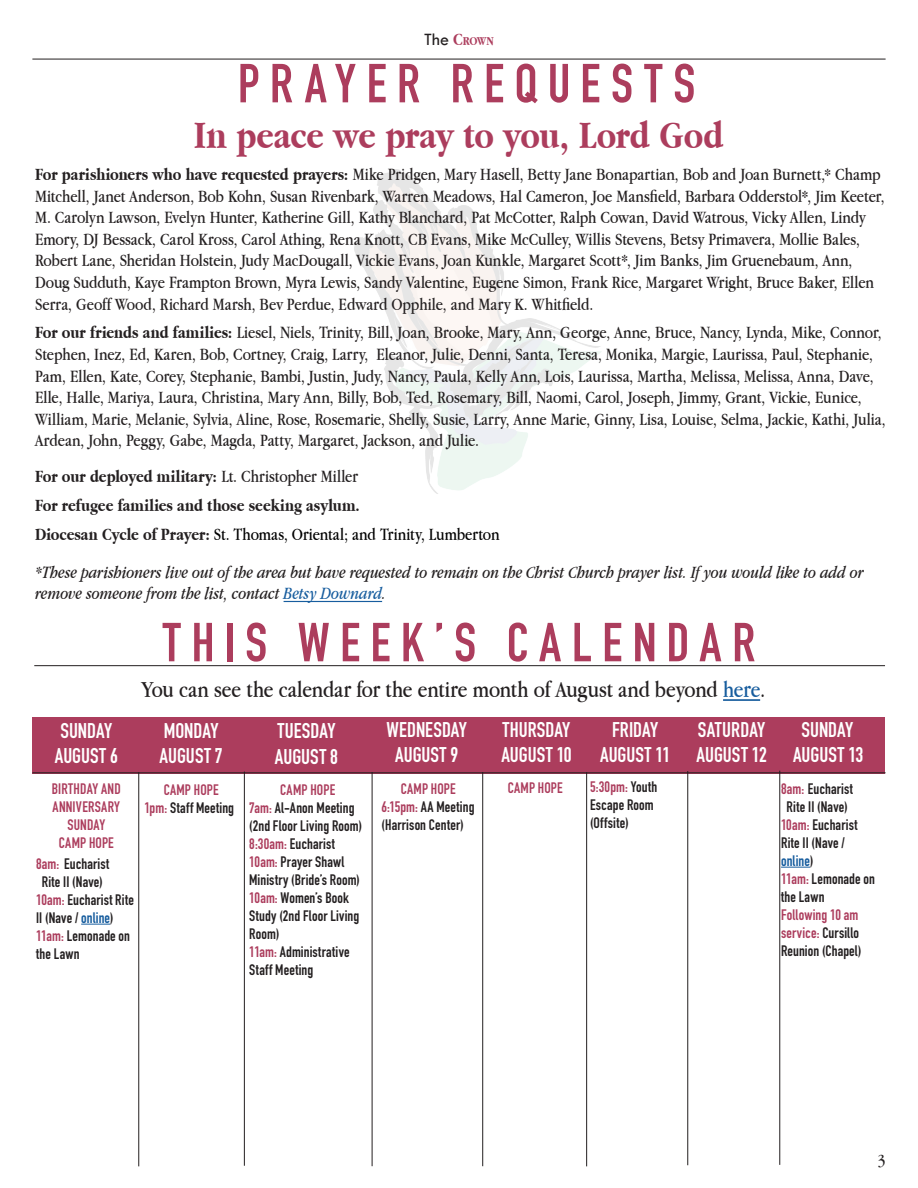
<style>
.page{position:relative;width:918px;height:1188px;background:#fff}
.page>*{position:absolute;margin:0;border:0;box-sizing:border-box;transform-origin:0 0}
.t1{font:700 54px "DIN Condensed";letter-spacing:.195em;color:#ac3d5d}
.t2{font:700 40.5px "Apple Garamond";letter-spacing:-.01em;color:#ac3d5d}
.t3{font:24px "Apple Garamond";letter-spacing:-.01em;color:#231f20}
.t4{font:700 21px "DIN Condensed";color:#fff}
.t5{font:18px/21.6px "Apple Garamond";color:#231f20}
.t6{font:italic 18px/21.6px "Apple Garamond";letter-spacing:-.005em;color:#231f20}
.t7{font:700 18px "Apple Garamond";color:#231f20}
.t8{font:18px "Apple Garamond";color:#000}
.t9{font:700 15px/18px "DIN Condensed";letter-spacing:.01em;color:#231f20}
.t10{font:700 15px/18px "DIN Condensed";letter-spacing:.01em;color:#ac3d5d;text-align:center}
.t11{font:700 12.6px "Apple Garamond";color:#ac3d5d}
.s1{font-family:"Tw Cen";font-weight:400;font-size:18px;color:#231f20}
.s2{font-size:18px}
.s3{font-weight:700}
.s4{font-weight:400}
.s5{font-weight:700;color:#231f20}
.s6{color:#175d9e}
.s7{color:#ac3d5d}
.s8{color:#231f20}
</style>
<div class="page">
<hr style="left:32px;top:59px;width:854px;height:1px;background:#231f20">
<div style="left:33px;top:717px;width:852px;height:56px;background:#ac3d5d"></div>
<img style="left:354px;top:169px;width:247px;height:325px">
<hr style="left:244px;top:772px;width:1px;height:394px;background:#231f20">
<hr style="left:779px;top:771px;width:1px;height:394px;background:#231f20">
<hr style="left:586px;top:772px;width:1px;height:394px;background:#231f20">
<hr style="left:482px;top:772px;width:1px;height:394px;background:#231f20">
<hr style="left:372px;top:772px;width:1px;height:394px;background:#231f20">
<hr style="left:723px;top:699px;width:37px;height:2px;background:#175d9e">
<svg style="left:781px;top:867px;width:29px;height:1px"></svg>
<hr style="left:687px;top:771px;width:1px;height:394px;background:#231f20">
<hr style="left:138px;top:772px;width:1px;height:394px;background:#231f20">
<hr style="left:34px;top:665px;width:851px;height:1px;background:#231f20">
<hr style="left:32px;top:772px;width:854px;height:1px;background:#231f20">
<svg style="left:81px;top:924px;width:29px;height:1px"></svg>
<hr style="left:284px;top:601px;width:98px;height:1px;background:#175d9e">
<p class="t11" style="left:424px;top:34px;width:71px"><span class="s1">The</span> <span class="s2">C</span>ROWN</p>
<p class="t1" style="left:238px;top:47px;width:459px">PRAYER REQUESTS</p>
<p class="t2" style="left:194px;top:113px;width:531px">In peace we pray to you, Lord God</p>
<p class="t5" style="left:35px;top:163px;width:851px"><span class="s3">For parishioners who have requested prayers:</span> Mike Pridgen, Mary Hasell, Betty Jane Bonapartian, Bob and Joan Burnett,* Champ Mitchell, Janet Anderson, Bob Kohn, Susan Rivenbark, Warren Meadows, Hal Cameron, Joe Mansfield, Barbara Odderstol*, Jim Keeter, M. Carolyn Lawson, Evelyn Hunter, Katherine Gill, Kathy Blanchard, Pat McCotter, Ralph Cowan, David Watrous, Vicky Allen, Lindy Emory, DJ Bessack, Carol Kross, Carol Athing, Rena Knott, CB Evans, Mike McCulley, Willis Stevens, Betsy Primavera, Mollie Bales, Robert Lane, Sheridan Holstein, Judy MacDougall, Vickie Evans, Joan Kunkle, Margaret Scott*, Jim Banks, Jim Gruenebaum, Ann, Doug Sudduth, Kaye Frampton Brown, Myra Lewis, Sandy Valentine, Eugene Simon, Frank Rice, Margaret Wright, Bruce Baker, Ellen Serra, Geoff Wood, Richard Marsh, Bev Perdue, Edward Opphile, and Mary K. Whitfield.</p>
<p class="t5" style="left:35px;top:322px;width:852px"><span class="s3">For our friends and families:</span> Liesel, Niels, Trinity, Bill, Joan, Brooke, Mary, Ann, George, Anne, Bruce, Nancy, Lynda, Mike, Connor, Stephen, Inez, Ed, Karen, Bob, Cortney, Craig, Larry, Eleanor, Julie, Denni, Santa, Teresa, Monika, Margie, Laurissa, Paul, Stephanie, Pam, Ellen, Kate, Corey, Stephanie, Bambi, Justin, Judy, Nancy, Paula, Kelly Ann, Lois, Laurissa, Martha, Melissa, Melissa, Anna, Dave, Elle, Halle, Mariya, Laura, Christina, Mary Ann, Billy, Bob, Ted, Rosemary, Bill, Naomi, Carol, Joseph, Jimmy, Grant, Vickie, Eunice, William, Marie, Melanie, Sylvia, Aline, Rose, Rosemarie, Shelly, Susie, Larry, Anne Marie, Ginny, Lisa, Louise, Selma, Jackie, Kathi, Julia, Ardean, John, Peggy, Gabe, Magda, Patty, Margaret, Jackson, and Julie.</p>
<p class="t7" style="left:35px;top:467px;width:324px">For our deployed military: <span class="s4">Lt. Christopher Miller</span></p>
<p class="t7" style="left:35px;top:495px;width:326px">For refugee families and those seeking asylum.</p>
<p class="t8" style="left:35px;top:524px;width:466px"><span class="s5">Diocesan Cycle of Prayer:</span> St. Thomas, Oriental; and Trinity, Lumberton</p>
<p class="t6" style="left:35px;top:561px;width:830px">*These parishioners live out of the area but have requested to remain on the Christ Church prayer list. If you would like to add or remove someone from the list, contact <span class="s6">Betsy Downard</span>.</p>
<p class="t4" style="left:60px;top:717px;width:53px">SUNDAY</p>
<p class="t4" style="left:55px;top:742px;width:65px">AUGUST 6</p>
<p class="t1" style="left:163px;top:606px;width:594px">THIS WEEK’S CALENDAR</p>
<p class="t3" style="left:142px;top:675px;width:625px">You can see the calendar for the entire month of August and beyond <span class="s6">here</span>.</p>
<p class="t4" style="left:698px;top:716px;width:69px">SATURDAY</p>
<p class="t4" style="left:697px;top:741px;width:72px">AUGUST 12</p>
<p class="t4" style="left:387px;top:716px;width:82px">WEDNESDAY</p>
<p class="t4" style="left:395px;top:741px;width:65px">AUGUST 9</p>
<p class="t4" style="left:503px;top:716px;width:69px">THURSDAY</p>
<p class="t4" style="left:501px;top:741px;width:72px">AUGUST 10</p>
<p class="t4" style="left:612px;top:716px;width:48px">FRIDAY</p>
<p class="t4" style="left:600px;top:741px;width:72px">AUGUST 11</p>
<p class="t4" style="left:164px;top:716px;width:56px">MONDAY</p>
<p class="t4" style="left:160px;top:741px;width:65px">AUGUST 7</p>
<p class="t4" style="left:278px;top:717px;width:59px">TUESDAY</p>
<p class="t4" style="left:275px;top:742px;width:65px">AUGUST 8</p>
<p class="t10" style="left:52px;top:779px;width:70px">BIRTHDAY AND</p>
<p class="t10" style="left:53px;top:797px;width:69px">ANNIVERSARY<br>SUNDAY</p>
<p class="t10" style="left:59px;top:833px;width:57px">CAMP HOPE</p>
<p class="t9" style="left:36px;top:854px;width:75px"><span class="s7">8am:</span> Eucharist</p>
<p class="t9" style="left:42px;top:872px;width:63px">Rite II (Nave)</p>
<p class="t9" style="left:36px;top:890px;width:99px"><span class="s7">10am:</span> Eucharist Rite</p>
<p class="t9" style="left:36px;top:908px;width:79px">II (Nave / <span class="s6">online</span>)</p>
<p class="t9" style="left:36px;top:926px;width:95px"><span class="s7">11am:</span> Lemonade on the Lawn</p>
<p class="t10" style="left:164px;top:781px;width:57px">CAMP HOPE</p>
<p class="t10" style="left:508px;top:779px;width:57px">CAMP HOPE</p>
<p class="t9" style="left:144px;top:799px;width:91px"><span class="s7">1pm:</span> Staff Meeting</p>
<p class="t10" style="left:401px;top:780px;width:57px">CAMP HOPE</p>
<p class="t9" style="left:382px;top:798px;width:94px"><span class="s7">6:15pm:</span> AA Meeting (Harrison Center)</p>
<p class="t10" style="left:280px;top:780px;width:57px">CAMP HOPE</p>
<p class="t9" style="left:249px;top:798px;width:114px"><span class="s7">7am:</span> Al-Anon Meeting (2nd Floor Living Room)</p>
<p class="t9" style="left:249px;top:834px;width:87px"><span class="s7">8:30am:</span> Eucharist</p>
<p class="t9" style="left:249px;top:852px;width:112px"><span class="s7">10am:</span> Prayer Shawl<br>Ministry (Bride’s Room)</p>
<p class="t9" style="left:249px;top:888px;width:112px"><span class="s7">10am:</span> Women’s Book<br>Study (2nd Floor Living<br>Room)</p>
<p class="t9" style="left:249px;top:942px;width:102px"><span class="s7">11am:</span> Administrative<br>Staff Meeting</p>
<p class="t10" style="left:590px;top:778px;width:69px">5:30pm: <span class="s8">Youth</span></p>
<p class="t9" style="left:590px;top:796px;width:65px">Escape Room (Offsite)</p>
<p class="t4" style="left:801px;top:716px;width:53px">SUNDAY</p>
<p class="t4" style="left:793px;top:741px;width:72px">AUGUST 13</p>
<p class="t9" style="left:781px;top:779px;width:73px"><span class="s7">8am:</span> Eucharist</p>
<p class="t9" style="left:787px;top:797px;width:63px">Rite II (Nave)</p>
<p class="t9" style="left:781px;top:815px;width:78px"><span class="s7">10am:</span> Eucharist<br>Rite II (Nave / <span class="s6">online</span>)</p>
<p class="t9" style="left:781px;top:869px;width:95px"><span class="s7">11am:</span> Lemonade on the Lawn</p>
<p class="t9" style="left:781px;top:905px;width:82px"><span class="s7">Following 10 am service:</span> Cursillo<br>Reunion (Chapel)</p>
<p class="t5" style="left:878px;top:1149px;width:9px">3</p>
</div>
